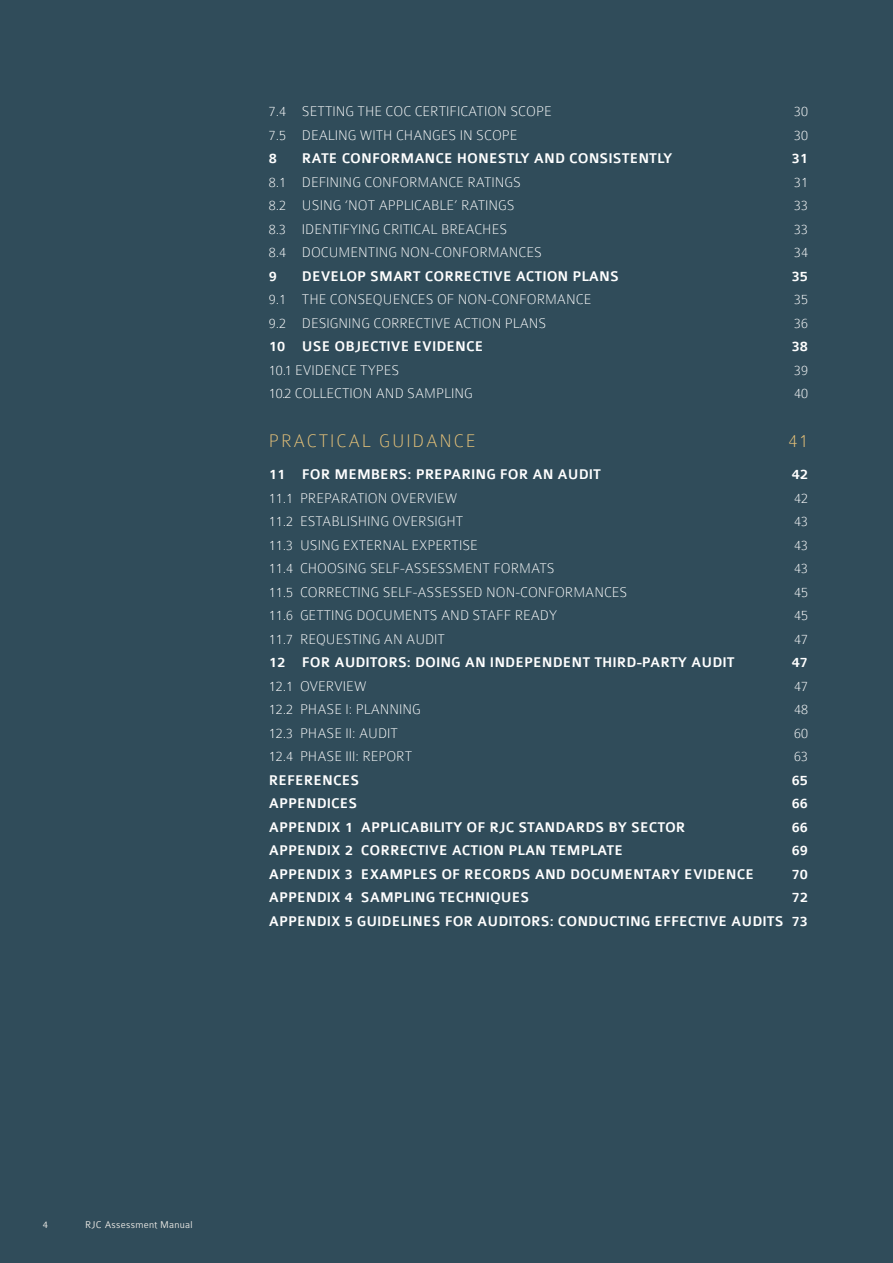
<style>
.page{position:relative;width:893px;height:1263px;background:#304c5a}
.page>*{position:absolute;margin:0;border:0;box-sizing:border-box;transform-origin:0 0}
.t1{font:100 19.5px "Colaborate";letter-spacing:.1em;color:#e8c379}
.t2{font:100 15px "Colaborate";color:#fff}
.t3{font:500 15px/23.5px "Colaborate";color:#fff;text-align:right}
.t4{font:300 10.5px "Colaborate";letter-spacing:.025em;color:#efede8}
</style>
<div class="page">
<p class="t2" style="left:269px;top:104px;width:284px">7.4 SETTING THE COC CERTIFICATION SCOPE</p>
<p class="t2" style="left:794px;top:104px;width:15px">30</p>
<p class="t2" style="left:269px;top:127px;width:250px">7.5 DEALING WITH CHANGES IN SCOPE</p>
<p class="t2" style="left:794px;top:127px;width:15px">30</p>
<p class="t3" style="left:269px;top:147px;width:10px">8</p>
<p class="t3" style="left:302px;top:147px;width:372px">RATE CONFORMANCE HONESTLY AND CONSISTENTLY</p>
<p class="t3" style="left:792px;top:147px;width:18px">31</p>
<p class="t2" style="left:269px;top:174px;width:254px">8.1 DEFINING CONFORMANCE RATINGS</p>
<p class="t2" style="left:794px;top:174px;width:15px">31</p>
<p class="t2" style="left:269px;top:198px;width:247px">8.2 USING ‘NOT APPLICABLE’ RATINGS</p>
<p class="t2" style="left:794px;top:198px;width:15px">33</p>
<p class="t2" style="left:269px;top:221px;width:240px">8.3 IDENTIFYING CRITICAL BREACHES</p>
<p class="t2" style="left:794px;top:221px;width:15px">33</p>
<p class="t2" style="left:269px;top:245px;width:274px">8.4 DOCUMENTING NON-CONFORMANCES</p>
<p class="t2" style="left:794px;top:245px;width:15px">34</p>
<p class="t3" style="left:269px;top:264px;width:10px">9</p>
<p class="t3" style="left:302px;top:264px;width:318px">DEVELOP SMART CORRECTIVE ACTION PLANS</p>
<p class="t3" style="left:792px;top:264px;width:18px">35</p>
<p class="t2" style="left:269px;top:292px;width:324px">9.1 THE CONSEQUENCES OF NON-CONFORMANCE</p>
<p class="t2" style="left:794px;top:292px;width:15px">35</p>
<p class="t2" style="left:269px;top:315px;width:279px">9.2 DESIGNING CORRECTIVE ACTION PLANS</p>
<p class="t2" style="left:794px;top:315px;width:15px">36</p>
<p class="t3" style="left:269px;top:335px;width:216px">10 USE OBJECTIVE EVIDENCE</p>
<p class="t3" style="left:792px;top:335px;width:18px">38</p>
<p class="t2" style="left:269px;top:362px;width:132px">10.1 EVIDENCE TYPES</p>
<p class="t2" style="left:794px;top:362px;width:15px">39</p>
<p class="t2" style="left:269px;top:386px;width:205px">10.2 COLLECTION AND SAMPLING</p>
<p class="t2" style="left:794px;top:386px;width:15px">40</p>
<h1 class="t1" style="left:269px;top:431px;width:208px">PRACTICAL GUIDANCE</h1>
<h1 class="t1" style="left:788px;top:431px;width:21px">41</h1>
<p class="t3" style="left:269px;top:463px;width:334px">11 FOR MEMBERS: PREPARING FOR AN AUDIT</p>
<p class="t3" style="left:792px;top:463px;width:18px">42</p>
<p class="t2" style="left:269px;top:490px;width:190px">11.1 PREPARATION OVERVIEW</p>
<p class="t2" style="left:794px;top:490px;width:15px">42</p>
<p class="t2" style="left:269px;top:514px;width:196px">11.2 ESTABLISHING OVERSIGHT</p>
<p class="t2" style="left:794px;top:514px;width:15px">43</p>
<p class="t2" style="left:269px;top:537px;width:211px">11.3 USING EXTERNAL EXPERTISE</p>
<p class="t2" style="left:794px;top:537px;width:15px">43</p>
<p class="t2" style="left:269px;top:561px;width:287px">11.4 CHOOSING SELF-ASSESSMENT FORMATS</p>
<p class="t2" style="left:794px;top:561px;width:15px">43</p>
<p class="t2" style="left:269px;top:584px;width:360px">11.5 CORRECTING SELF-ASSESSED NON-CONFORMANCES</p>
<p class="t2" style="left:794px;top:584px;width:15px">45</p>
<p class="t2" style="left:269px;top:608px;width:290px">11.6 GETTING DOCUMENTS AND STAFF READY</p>
<p class="t2" style="left:794px;top:608px;width:15px">45</p>
<p class="t2" style="left:269px;top:631px;width:178px">11.7 REQUESTING AN AUDIT</p>
<p class="t2" style="left:794px;top:631px;width:15px">47</p>
<p class="t3" style="left:269px;top:651px;width:467px">12 FOR AUDITORS: DOING AN INDEPENDENT THIRD-PARTY AUDIT</p>
<p class="t3" style="left:792px;top:651px;width:18px">47</p>
<p class="t2" style="left:269px;top:678px;width:99px">12.1 OVERVIEW</p>
<p class="t2" style="left:794px;top:678px;width:15px">47</p>
<p class="t2" style="left:269px;top:702px;width:153px">12.2 PHASE I: PLANNING</p>
<p class="t2" style="left:794px;top:702px;width:15px">48</p>
<p class="t2" style="left:269px;top:725px;width:130px">12.3 PHASE II: AUDIT</p>
<p class="t2" style="left:794px;top:725px;width:15px">60</p>
<p class="t2" style="left:269px;top:749px;width:145px">12.4 PHASE III: REPORT</p>
<p class="t2" style="left:794px;top:749px;width:15px">63</p>
<p class="t3" style="left:269px;top:768px;width:92px">REFERENCES</p>
<p class="t3" style="left:792px;top:768px;width:18px">65</p>
<p class="t3" style="left:269px;top:792px;width:90px">APPENDICES</p>
<p class="t3" style="left:792px;top:792px;width:18px">66</p>
<p class="t3" style="left:269px;top:815px;width:418px">APPENDIX 1 APPLICABILITY OF RJC STANDARDS BY SECTOR</p>
<p class="t3" style="left:792px;top:815px;width:18px">66</p>
<p class="t3" style="left:269px;top:839px;width:356px">APPENDIX 2 CORRECTIVE ACTION PLAN TEMPLATE</p>
<p class="t3" style="left:792px;top:839px;width:18px">69</p>
<p class="t3" style="left:269px;top:863px;width:487px">APPENDIX 3 EXAMPLES OF RECORDS AND DOCUMENTARY EVIDENCE</p>
<p class="t3" style="left:792px;top:863px;width:18px">70</p>
<p class="t3" style="left:269px;top:886px;width:262px">APPENDIX 4 SAMPLING TECHNIQUES</p>
<p class="t3" style="left:269px;top:886px;width:540px">72<br>APPENDIX 5 GUIDELINES FOR AUDITORS: CONDUCTING EFFECTIVE AUDITS 73</p>
<p class="t4" style="left:43px;top:1219px;width:7px">4</p>
<p class="t4" style="left:85px;top:1219px;width:109px">RJC Assessment Manual</p>
</div>
